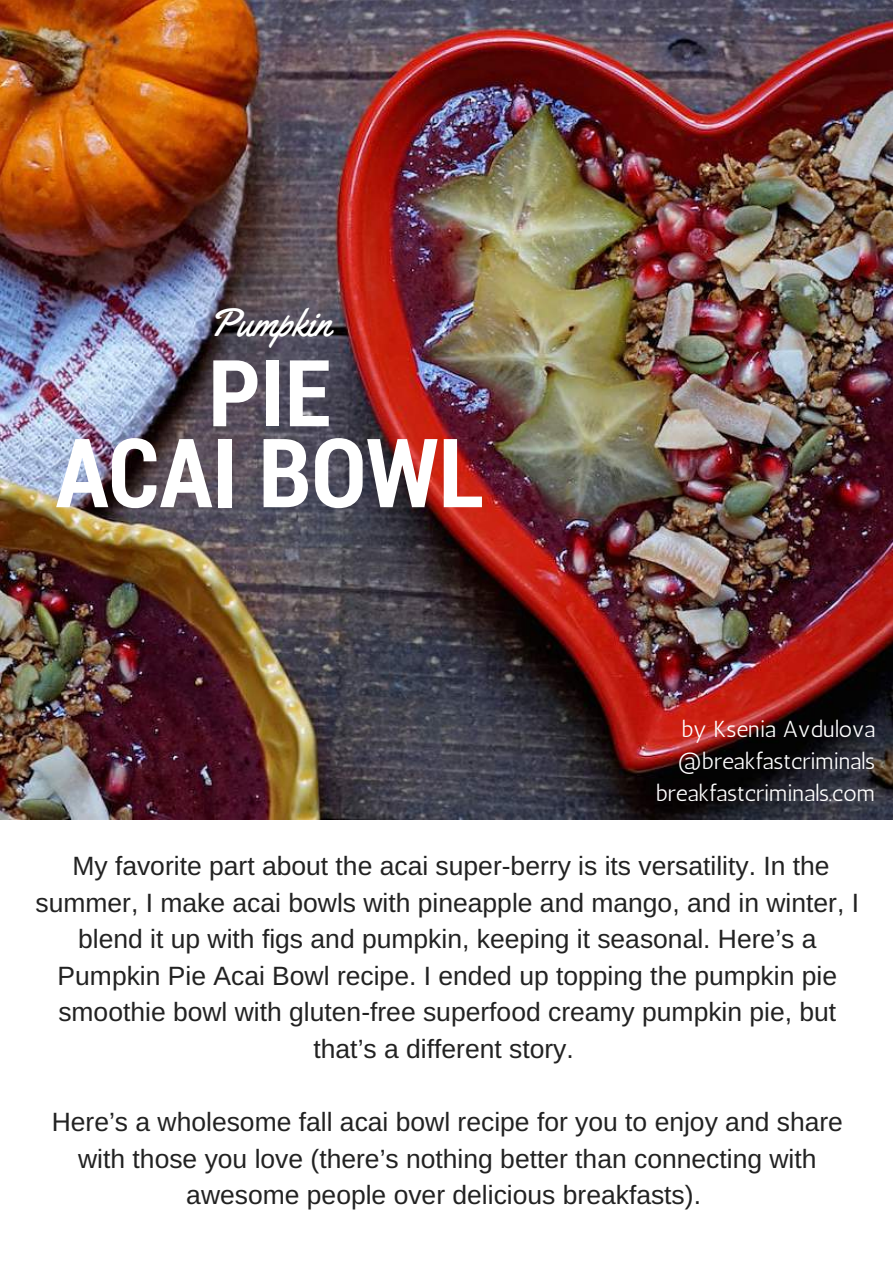
<style>
.page{position:relative;width:893px;height:1262px;background:#fff}
.page>*{position:absolute;margin:0;border:0;box-sizing:border-box;transform-origin:0 0}
.t1{font:700 95.78px "Roboto Condensed";color:#fff}
.t2{font:700 92.55px "Roboto Condensed";color:#fff}
.t3{font:39.67px "Yellowtail";color:#fff}
.t4{font:26.47px/36.5px "Arimo";color:#222;text-align:center}
.t5{font:23.17px/32px "Antic";color:#fff;text-align:right}
</style>
<div class="page">
<img style="left:0;top:0;width:892px;height:819px">
<h3 class="t3" style="left:208px;top:297px;width:124px">Pumpkin</h3>
<h2 class="t2" style="left:208px;top:329px;width:124px">PIE</h2>
<h1 class="t1" style="left:55px;top:407px;width:429px">ACAI BOWL</h1>
<p class="t5" style="left:656px;top:713px;width:220px">by Ksenia Avdulova @breakfastcriminals breakfastcriminals.com</p>
<p class="t4" style="left:36px;top:848px;width:825px">My favorite part about the acai super-berry is its versatility. In the summer, I make acai bowls with pineapple and mango, and in winter, I blend it up with figs and pumpkin, keeping it seasonal. Here’s a Pumpkin Pie Acai Bowl recipe. I ended up topping the pumpkin pie smoothie bowl with gluten-free superfood creamy pumpkin pie, but that’s a different story.</p>
<p class="t4" style="left:52px;top:1104px;width:792px">Here’s a wholesome fall acai bowl recipe for you to enjoy and share with those you love (there’s nothing better than connecting with awesome people over delicious breakfasts).</p>
</div>
